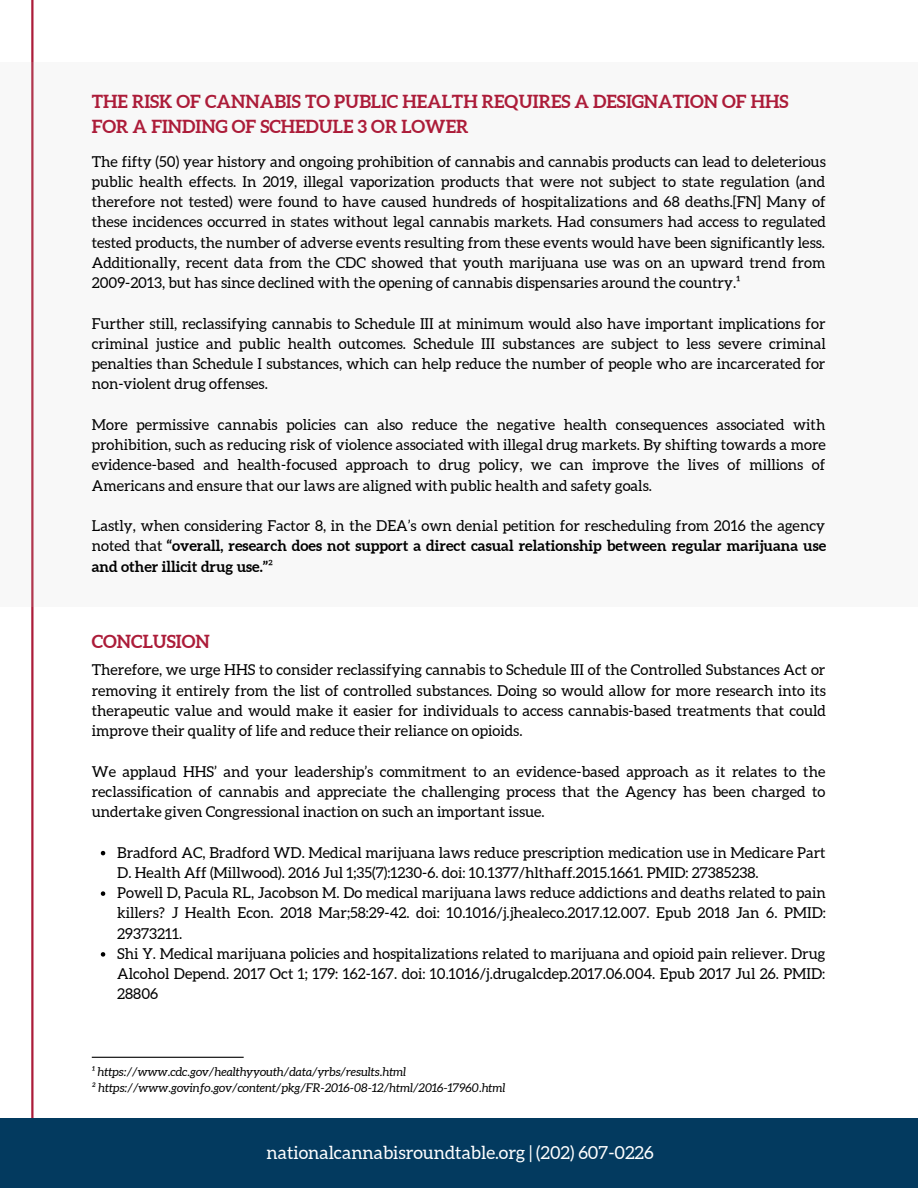
<style>
.page{position:relative;width:918px;height:1188px;background:#fff}
.page>*{position:absolute;margin:0;border:0;box-sizing:border-box;transform-origin:0 0}
.t1{font:700 18px/24.8px "Aleo";color:#ac1c39}
.t2{font:18px "Aleo";color:#fff}
.t3{font:15px/20.2px "Aleo";color:#000;text-align:justify}
.t4{font:700 15px/20.2px "Aleo";color:#000;text-align:justify}
.t5{font:italic 12px "Aleo";color:#000}
.s1{font-weight:400}
</style>
<div class="page">
<hr style="left:31px;top:0;width:3px;height:1188px;background:#ac1c39">
<div style="left:0;top:62px;width:918px;height:544px;background:#f8f8f8"></div>
<svg style="left:101px;top:851px;width:4px;height:4px"></svg>
<svg style="left:101px;top:891px;width:4px;height:5px"></svg>
<svg style="left:101px;top:952px;width:4px;height:5px"></svg>
<div style="left:0;top:1119px;width:918px;height:69px;background:#033a5f"></div>
<hr style="left:92px;top:1057px;width:152px;height:1px;background:#000">
<p class="t1" style="left:92px;top:89px;width:698px">THE RISK OF CANNABIS TO PUBLIC HEALTH REQUIRES A DESIGNATION OF HHS<br>FOR A FINDING OF SCHEDULE 3 OR LOWER</p>
<p class="t3" style="left:92px;top:151px;width:736px">The fifty (50) year history and ongoing prohibition of cannabis and cannabis products can lead to deleterious public health effects. In 2019, illegal vaporization products that were not subject to state regulation (and therefore not tested) were found to have caused hundreds of hospitalizations and 68 deaths.[FN] Many of these incidences occurred in states without legal cannabis markets. Had consumers had access to regulated tested products, the number of adverse events resulting from these events would have been significantly less.<br>Additionally, recent data from the CDC showed that youth marijuana use was on an upward trend from 2009-2013, but has since declined with the opening of cannabis dispensaries around the country.¹</p>
<p class="t3" style="left:92px;top:313px;width:735px">Further still, reclassifying cannabis to Schedule III at minimum would also have important implications for criminal justice and public health outcomes. Schedule III substances are subject to less severe criminal penalties than Schedule I substances, which can help reduce the number of people who are incarcerated for non-violent drug offenses.</p>
<p class="t3" style="left:92px;top:414px;width:736px">More permissive cannabis policies can also reduce the negative health consequences associated with prohibition, such as reducing risk of violence associated with illegal drug markets. By shifting towards a more evidence-based and health-focused approach to drug policy, we can improve the lives of millions of Americans and ensure that our laws are aligned with public health and safety goals.</p>
<p class="t4" style="left:92px;top:516px;width:736px"><span class="s1">Lastly, when considering Factor 8, in the DEA’s own denial petition for rescheduling from 2016 the agency noted that</span> “overall, research does not support a direct casual relationship between regular marijuana use and other illicit drug use.”<span class="s1">²</span></p>
<p class="t1" style="left:92px;top:629px;width:120px">CONCLUSION</p>
<p class="t3" style="left:92px;top:660px;width:736px">Therefore, we urge HHS to consider reclassifying cannabis to Schedule III of the Controlled Substances Act or removing it entirely from the list of controlled substances. Doing so would allow for more research into its therapeutic value and would make it easier for individuals to access cannabis-based treatments that could improve their quality of life and reduce their reliance on opioids.</p>
<p class="t3" style="left:92px;top:761px;width:735px">We applaud HHS’ and your leadership’s commitment to an evidence-based approach as it relates to the reclassification of cannabis and appreciate the challenging process that the Agency has been charged to undertake given Congressional inaction on such an important issue.</p>
<p class="t3" style="left:117px;top:842px;width:710px">Bradford AC, Bradford WD. Medical marijuana laws reduce prescription medication use in Medicare Part<br>D. Health Aff (Millwood). 2016 Jul 1;35(7):1230-6. doi: 10.1377/hlthaff.2015.1661. PMID: 27385238.</p>
<p class="t3" style="left:117px;top:883px;width:710px">Powell D, Pacula RL, Jacobson M. Do medical marijuana laws reduce addictions and deaths related to pain killers? J Health Econ. 2018 Mar;58:29-42. doi: 10.1016/j.jhealeco.2017.12.007. Epub 2018 Jan 6. PMID:<br>29373211.</p>
<p class="t3" style="left:117px;top:943px;width:710px">Shi Y. Medical marijuana policies and hospitalizations related to marijuana and opioid pain reliever. Drug Alcohol Depend. 2017 Oct 1; 179: 162-167. doi: 10.1016/j.drugalcdep.2017.06.004. Epub 2017 Jul 26. PMID:<br>28806</p>
<p class="t5" style="left:92px;top:1065px;width:316px">¹ https://www.cdc.gov/healthyyouth/data/yrbs/results.html</p>
<p class="t5" style="left:92px;top:1081px;width:415px">² https://www.govinfo.gov/content/pkg/FR-2016-08-12/html/2016-17960.html</p>
<p class="t2" style="left:267px;top:1142px;width:389px">nationalcannabisroundtable.org | (202) 607-0226</p>
</div>
